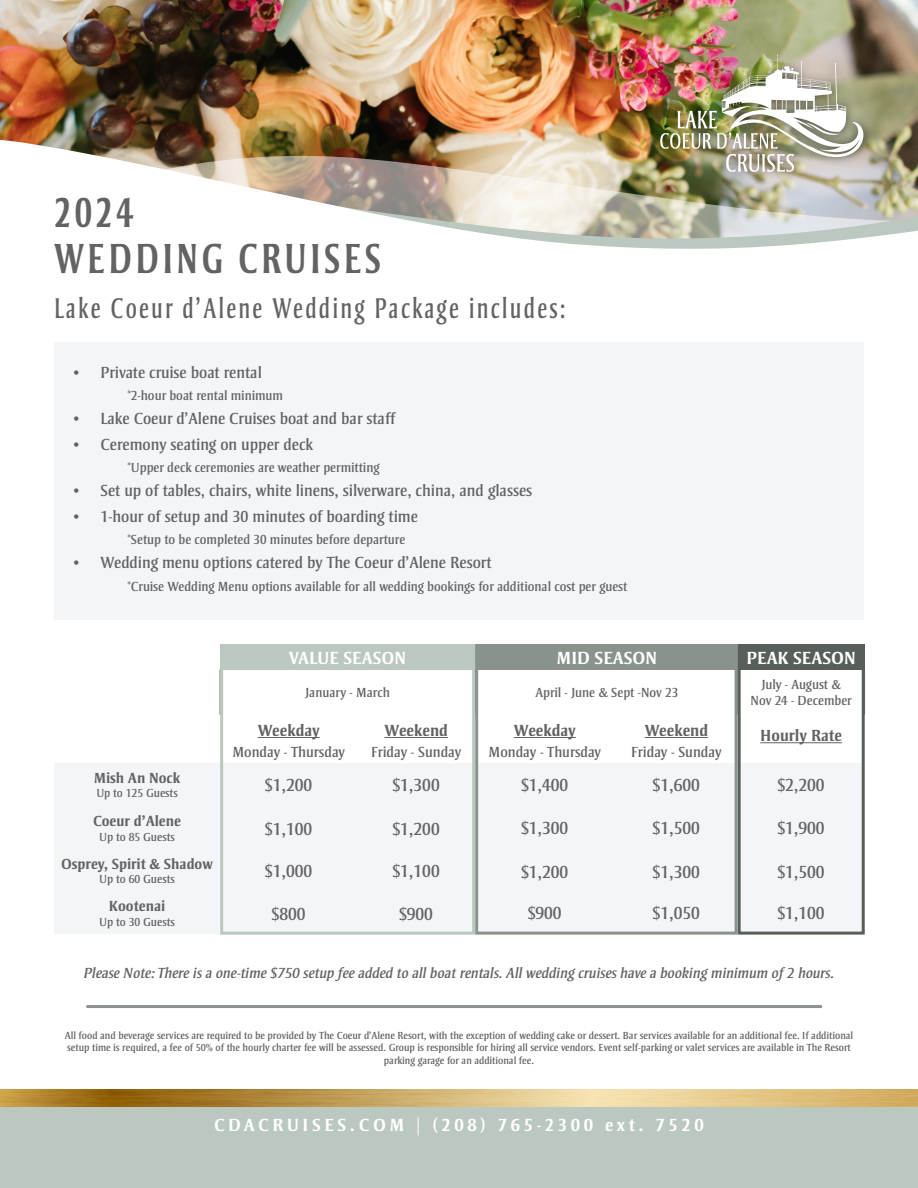
<style>
.page{position:relative;width:918px;height:1188px;background:#fff}
.page>*{position:absolute;margin:0;border:0;box-sizing:border-box;transform-origin:0 0}
.t1{font:700 43.2px "Strayhorn MT Std";letter-spacing:.1em;color:#636366;scale:.77 1}
.t2{font:29.25px "Strayhorn MT Std";letter-spacing:.1em;color:#636366;scale:.77 1}
.t3{font:18px "Strayhorn MT Std";color:#636366}
.t4{font:700 18px "Strayhorn MT Std";letter-spacing:.2em;color:#fff}
.t5{font:700 18px "Strayhorn MT Std";color:#fff}
.t6{font:16.5px "Strayhorn MT Std";color:#636366}
.t7{font:700 16.5px "Strayhorn MT Std";color:#636366}
.t8{font:italic 15px "Strayhorn MT Std";color:#636366}
.t9{font:15px "Strayhorn MT Std";color:#636366}
.t10{font:700 15px "Strayhorn MT Std";color:#636366}
.t11{font:13.5px/16.2px "Strayhorn MT Std";color:#636366;text-align:center}
.t12{font:12px "Strayhorn MT Std";color:#636366}
.t13{font:10.5px/12.6px "Strayhorn MT Std";color:#636366;text-align:center}
</style>
<div class="page">
<img style="left:0;top:1089px;width:918px;height:19px">
<img style="left:0;top:0;width:918px;height:130px">
<img style="left:0;top:132px;width:918px;height:117px">
<div style="left:220px;top:644px;width:255px;height:26px;background:#bbc8bf"></div>
<div style="left:54px;top:763px;width:417px;height:171px;background:#f4f5f6"></div>
<hr style="left:258px;top:737px;width:62px;height:1px;background:#636366">
<hr style="left:385px;top:737px;width:63px;height:1px;background:#636366">
<div style="left:475px;top:644px;width:263px;height:26px;background:#89938c"></div>
<div style="left:479px;top:763px;width:255px;height:168px;background:#f4f5f6"></div>
<hr style="left:514px;top:737px;width:62px;height:1px;background:#636366">
<hr style="left:645px;top:737px;width:63px;height:1px;background:#636366">
<div style="left:738px;top:644px;width:127px;height:26px;background:#585f5a"></div>
<div style="left:742px;top:763px;width:119px;height:168px;background:#f4f5f6"></div>
<hr style="left:760px;top:742px;width:82px;height:1px;background:#636366">
<div style="left:738px;top:644px;width:127px;height:291px;border:3px solid #585f5a"></div>
<div style="left:475px;top:644px;width:263px;height:291px;border:3px solid #89938c"></div>
<div style="left:220px;top:644px;width:255px;height:291px;border:3px solid #bbc8bf"></div>
<div style="left:0;top:1108px;width:918px;height:80px;background:#bbc8bf"></div>
<div style="left:54px;top:342px;width:810px;height:278px;background:#f4f5f6"></div>
<hr style="left:87px;top:1005px;width:734px;height:3px;background:#89938c">
<div style="left:651px;top:47px;width:222px;height:135px;background:#231f20;opacity:.75"></div>
<img style="left:660px;top:55px;width:203px;height:117px">
<p class="t1" style="left:54px;top:187px;width:105px">2024</p>
<p class="t1" style="left:54px;top:233px;width:426px">WEDDING CRUISES</p>
<p class="t2" style="left:54px;top:291px;width:666px">Lake Coeur d’Alene Wedding Package includes:</p>
<p class="t6" style="left:73px;top:363px;width:190px">• Private cruise boat rental</p>
<p class="t11" style="left:127px;top:388px;width:157px">*2-hour boat rental minimum</p>
<p class="t6" style="left:73px;top:409px;width:324px">• Lake Coeur d’Alene Cruises boat and bar staff</p>
<p class="t6" style="left:73px;top:435px;width:241px">• Ceremony seating on upper deck</p>
<p class="t11" style="left:127px;top:460px;width:254px">*Upper deck ceremonies are weather permitting</p>
<p class="t6" style="left:73px;top:481px;width:460px">• Set up of tables, chairs, white linens, silverware, china, and glasses</p>
<p class="t6" style="left:73px;top:507px;width:346px">• 1-hour of setup and 30 minutes of boarding time</p>
<p class="t11" style="left:127px;top:532px;width:279px">*Setup to be completed 30 minutes before departure</p>
<p class="t6" style="left:73px;top:553px;width:420px">• Wedding menu options catered by The Coeur d’Alene Resort</p>
<p class="t11" style="left:127px;top:578px;width:501px">*Cruise Wedding Menu options available for all wedding bookings for additional cost per guest</p>
<p class="t5" style="left:289px;top:647px;width:119px">VALUE SEASON</p>
<p class="t11" style="left:305px;top:685px;width:86px">January - March</p>
<p class="t7" style="left:258px;top:721px;width:63px">Weekday</p>
<p class="t9" style="left:232px;top:743px;width:114px">Monday - Thursday</p>
<p class="t7" style="left:385px;top:721px;width:65px">Weekend</p>
<p class="t9" style="left:371px;top:743px;width:92px">Friday - Sunday</p>
<p class="t5" style="left:556px;top:647px;width:102px">MID SEASON</p>
<p class="t11" style="left:535px;top:685px;width:144px">April - June &amp; Sept -Nov 23</p>
<p class="t7" style="left:514px;top:721px;width:63px">Weekday</p>
<p class="t9" style="left:489px;top:743px;width:114px">Monday - Thursday</p>
<p class="t7" style="left:645px;top:721px;width:65px">Weekend</p>
<p class="t9" style="left:631px;top:743px;width:92px">Friday - Sunday</p>
<p class="t10" style="left:94px;top:769px;width:88px">Mish An Nock</p>
<p class="t12" style="left:96px;top:787px;width:83px">Up to 125 Guests</p>
<p class="t3" style="left:265px;top:775px;width:48px">$1,200</p>
<p class="t3" style="left:393px;top:775px;width:48px">$1,300</p>
<p class="t10" style="left:93px;top:812px;width:89px">Coeur d’Alene</p>
<p class="t12" style="left:99px;top:830px;width:77px">Up to 85 Guests</p>
<p class="t3" style="left:265px;top:818px;width:48px">$1,100</p>
<p class="t3" style="left:393px;top:818px;width:48px">$1,200</p>
<p class="t10" style="left:61px;top:855px;width:153px">Osprey, Spirit &amp; Shadow</p>
<p class="t12" style="left:99px;top:872px;width:77px">Up to 60 Guests</p>
<p class="t3" style="left:265px;top:861px;width:48px">$1,000</p>
<p class="t3" style="left:393px;top:861px;width:48px">$1,100</p>
<p class="t10" style="left:109px;top:898px;width:58px">Kootenai</p>
<p class="t12" style="left:99px;top:915px;width:77px">Up to 30 Guests</p>
<p class="t3" style="left:272px;top:904px;width:35px">$800</p>
<p class="t3" style="left:399px;top:904px;width:35px">$900</p>
<p class="t3" style="left:521px;top:775px;width:48px">$1,400</p>
<p class="t3" style="left:653px;top:775px;width:48px">$1,600</p>
<p class="t3" style="left:521px;top:818px;width:48px">$1,300</p>
<p class="t3" style="left:653px;top:818px;width:48px">$1,500</p>
<p class="t3" style="left:521px;top:861px;width:48px">$1,200</p>
<p class="t3" style="left:653px;top:861px;width:48px">$1,300</p>
<p class="t3" style="left:528px;top:903px;width:35px">$900</p>
<p class="t3" style="left:653px;top:903px;width:48px">$1,050</p>
<p class="t5" style="left:747px;top:647px;width:111px">PEAK SEASON</p>
<p class="t11" style="left:751px;top:676px;width:103px">July - August &amp;<br>Nov 24 - December</p>
<p class="t7" style="left:760px;top:726px;width:83px">Hourly Rate</p>
<p class="t3" style="left:778px;top:775px;width:48px">$2,200</p>
<p class="t3" style="left:778px;top:818px;width:48px">$1,900</p>
<p class="t3" style="left:778px;top:861px;width:48px">$1,500</p>
<p class="t3" style="left:778px;top:903px;width:48px">$1,100</p>
<p class="t8" style="left:84px;top:965px;width:752px">Please Note: There is a one-time $750 setup fee added to all boat rentals. All wedding cruises have a booking minimum of 2 hours.</p>
<p class="t13" style="left:65px;top:1029px;width:790px">All food and beverage services are required to be provided by The Coeur d’Alene Resort, with the exception of wedding cake or dessert. Bar services available for an additional fee. If additional setup time is required, a fee of 50% of the hourly charter fee will be assessed. Group is responsible for hiring all service vendors. Event self-parking or valet services are available in The Resort parking garage for an additional fee.</p>
<p class="t4" style="left:214px;top:1115px;width:491px">CDACRUISES.COM | (208) 765-2300 ext. 7520</p>
</div>
